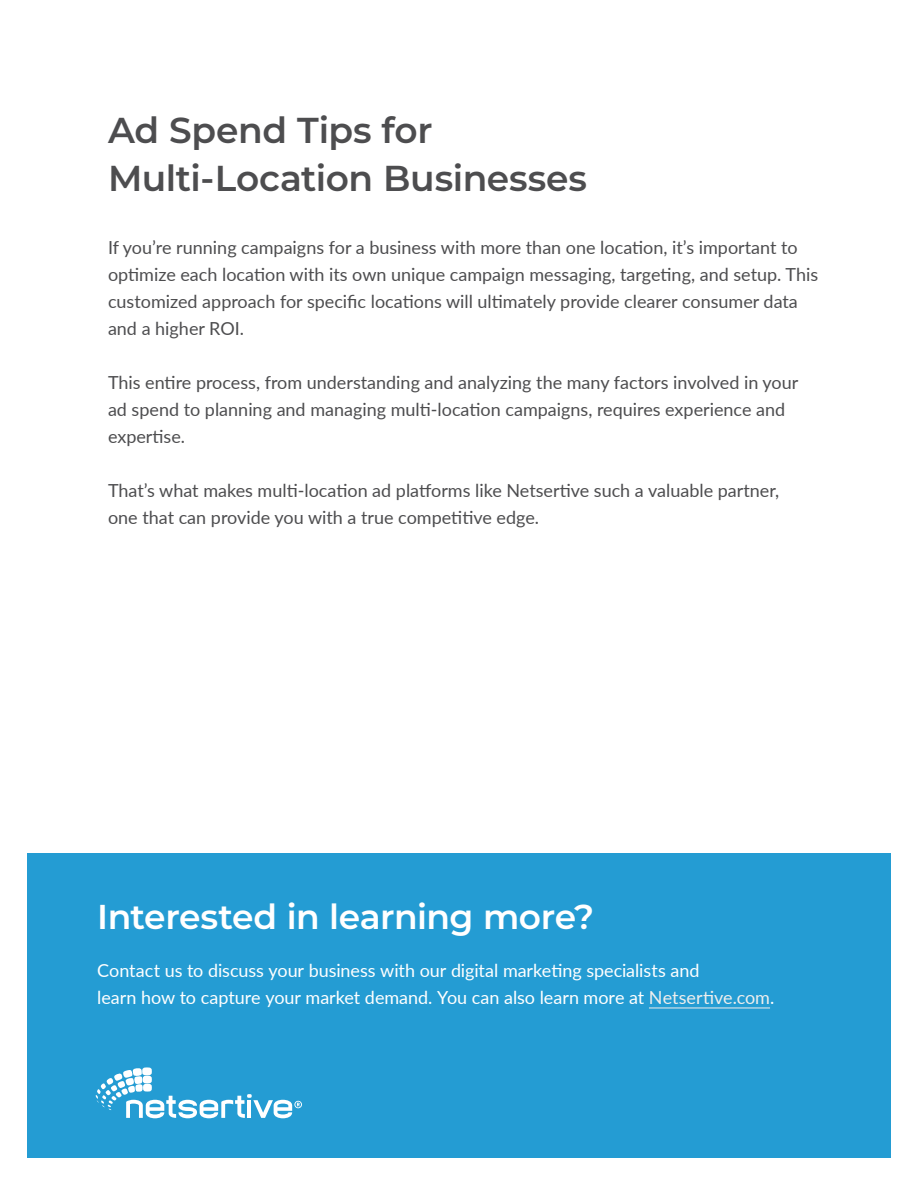
<style>
.page{position:relative;width:918px;height:1188px;background:#fff}
.page>*{position:absolute;margin:0;border:0;box-sizing:border-box;transform-origin:0 0}
.t1{font:600 36px/48px "Montserrat";letter-spacing:-.01em;color:#4d4d4f}
.t2{font:600 34.5px "Montserrat";letter-spacing:-.015em;color:#fff}
.t3{font:18px/27px "Lato";color:#4d4d4f}
.t4{font:18px/27px "Lato";letter-spacing:-.005em;color:#fff}
.s1{color:#efeeed}
</style>
<div class="page">
<div style="left:27px;top:853px;width:864px;height:305px;background:#249cd3"></div>
<hr style="left:649px;top:1008px;width:121px;height:1px;background:#efeeed">
<svg style="left:96px;top:1067px;width:206px;height:51px"></svg>
<h1 class="t1" style="left:108px;top:104px;width:481px">Ad Spend Tips for<br>Multi-Location Businesses</h1>
<p class="t3" style="left:108px;top:233px;width:712px">If you’re running campaigns for a business with more than one location, it’s important to optimize each location with its own unique campaign messaging, targeting, and setup. This customized approach for specific locations will ultimately provide clearer consumer data and a higher ROI.</p>
<p class="t3" style="left:108px;top:368px;width:692px">This entire process, from understanding and analyzing the many factors involved in your ad spend to planning and managing multi-location campaigns, requires experience and expertise.</p>
<p class="t3" style="left:108px;top:476px;width:673px">That’s what makes multi-location ad platforms like Netsertive such a valuable partner, one that can provide you with a true competitive edge.</p>
<h2 class="t2" style="left:97px;top:892px;width:498px">Interested in learning more?</h2>
<p class="t4" style="left:97px;top:956px;width:679px">Contact us to discuss your business with our digital marketing specialists and<br>learn how to capture your market demand. You can also learn more at <span class="s1">Netsertive.com</span>.</p>
</div>
